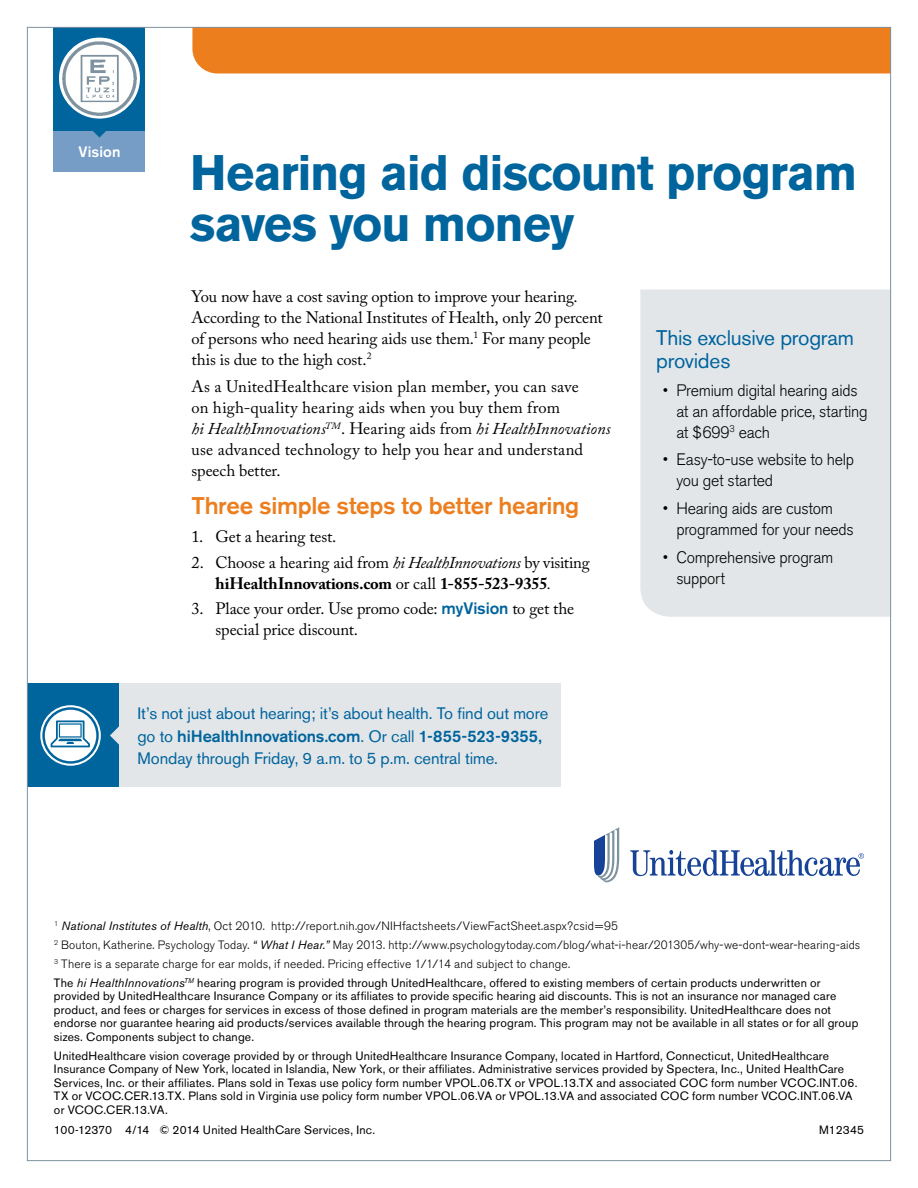
<style>
.page{position:relative;width:918px;height:1188px;background:#fff}
.page>*{position:absolute;margin:0;border:0;box-sizing:border-box;transform-origin:0 0}
.t1{font:700 49.5px/51px "Akzidenz Grotesk BE";letter-spacing:-.02em;color:#00649d}
.t2{font:500 24px "Akzidenz Grotesk BE";letter-spacing:-.015em;color:#ec7e1e}
.t3{font:21px/23.2px "Akzidenz Grotesk BE";letter-spacing:-.01em;color:#00649d}
.t4{font:16.5px/21px "Adobe Caslon Pro";letter-spacing:-.005em;color:#000}
.t5{font:300 16.5px/21px "Akzidenz Grotesk BE";letter-spacing:-.015em;color:#000;scale:.96 1}
.t6{font:16.5px/22.5px "Akzidenz Grotesk BE";letter-spacing:-.005em;color:#00649d}
.t7{font:500 15px "Akzidenz Grotesk BE";letter-spacing:.005em;color:#fff}
.t8{font:12px/13.5px "Akzidenz Grotesk BE";letter-spacing:.015em;color:#000}
.t9{font:300 12px/18.9px "Akzidenz Grotesk BE";letter-spacing:.015em;color:#000}
.s1{font-style:italic}
.s2{font-weight:700}
.s3{font-family:"Akzidenz Grotesk BE";font-weight:500;color:#00649d}
.s4{font-family:"Adobe Caslon Pro";font-weight:400}
.s5{font-weight:500}
.s6{font-weight:400;font-style:italic}
.s7{font-weight:400}
</style>
<div class="page">
<div style="left:640px;top:290px;width:249px;height:327px;background:#e3e6e9"></div>
<div style="left:27px;top:684px;width:96px;height:103px;background:#00649d"></div>
<div style="left:119px;top:684px;width:442px;height:103px;background:#e3e6e9"></div>
<svg style="left:40px;top:705px;width:61px;height:61px"></svg>
<svg style="left:42px;top:707px;width:57px;height:57px"></svg>
<svg style="left:110px;top:726px;width:9px;height:19px"></svg>
<div style="left:192px;top:29px;width:697px;height:45px;background:#ec7e1e"></div>
<div style="left:54px;top:28px;width:91px;height:109px;background:#00649d"></div>
<div style="left:54px;top:131px;width:91px;height:41px;background:#759dc5"></div>
<svg style="left:59px;top:38px;width:81px;height:81px"></svg>
<img style="left:62px;top:41px;width:75px;height:74px">
<svg style="left:93px;top:131px;width:13px;height:7px"></svg>
<svg style="left:630px;top:850px;width:234px;height:26px"></svg>
<svg style="left:594px;top:827px;width:25px;height:55px"></svg>
<p class="t7" style="left:78px;top:143px;width:44px">Vision</p>
<h1 class="t1" style="left:190px;top:148px;width:669px">Hearing aid discount program saves you money</h1>
<h3 class="t4" style="left:191px;top:285px;width:413px">You now have a cost saving option to improve your hearing.<br>According to the National Institutes of Health, only 20 percent of persons who need hearing aids use them.<sup>1</sup> For many people this is due to the high cost.<sup>2</sup></h3>
<p class="t4" style="left:191px;top:376px;width:421px">As a UnitedHealthcare vision plan member, you can save<br>on high-quality hearing aids when you buy them from<br><span class="s1">hi HealthInnovations</span><sup>TM</sup>. Hearing aids from <span class="s1">hi HealthInnovations </span>use advanced technology to help you hear and understand speech better.</p>
<h2 class="t2" style="left:191px;top:491px;width:389px">Three simple steps to better hearing</h2>
<h3 class="t4" style="left:191px;top:526px;width:146px">1. Get a hearing test.</h3>
<h3 class="t4" style="left:216px;top:551px;width:376px;text-indent:-24px">2. Choose a hearing aid from <span class="s1">hi HealthInnovations</span> by visiting <span class="s2">hiHealthInnovations.com</span> or call <span class="s2">1-855-523-9355</span><span class="s1">.</span></h3>
<h3 class="t4" style="left:216px;top:598px;width:360px;text-indent:-24px">3. Place your order. Use promo code: <span class="s3">myVision</span> to get the special price discount.</h3>
<h3 class="t3" style="left:656px;top:326px;width:199px">This exclusive program provides</h3>
<h3 class="t5" style="left:676px;top:380px;width:201px;text-indent:-13px"><span class="s4">•</span> Premium digital hearing aids at an affordable price, starting at $699<sup>3</sup> each</h3>
<h3 class="t5" style="left:676px;top:449px;width:187px;text-indent:-13px"><span class="s4">•</span> Easy-to-use website to help you get started</h3>
<h3 class="t5" style="left:676px;top:498px;width:186px;text-indent:-13px"><span class="s4">•</span> Hearing aids are custom programmed for your needs</h3>
<h3 class="t5" style="left:676px;top:547px;width:165px;text-indent:-13px"><span class="s4">•</span> Comprehensive program support</h3>
<h3 class="t6" style="left:137px;top:702px;width:412px">It’s not just about hearing; it’s about health. To find out more go to <span class="s5">hiHealthInnovations.com</span>. Or call <span class="s5">1-855-523-9355,<br></span>Monday through Friday, 9 a.m. to 5 p.m. central time.</h3>
<p class="t9" style="left:54px;top:917px;width:808px"><sup>1</sup> <span class="s6">National Institutes of Health</span>, Oct 2010. http://report.nih.gov/NIHfactsheets/ViewFactSheet.aspx?csid=95<br><sup>2</sup> Bouton, Katherine. Psychology Today. <span class="s6">“ What I Hear.”</span> May 2013. http://www.psychologytoday.com/blog/what-i-hear/201305/why-we-dont-wear-hearing-aids <sup>3</sup> There is a separate charge for ear molds, if needed. Pricing effective 1/1/14 and subject to change.<br><span class="s7">The</span> <span class="s6">hi HealthInnovations</span><sup>TM</sup> <span class="s7">hearing program is provided through UnitedHealthcare, offered to existing members of certain products underwritten or</span></p>
<p class="t8" style="left:54px;top:989px;width:806px">provided by UnitedHealthcare Insurance Company or its affiliates to provide specific hearing aid discounts. This is not an insurance nor managed care product, and fees or charges for services in excess of those defined in program materials are the member’s responsibility. UnitedHealthcare does not endorse nor guarantee hearing aid products/services available through the hearing program. This program may not be available in all states or for all group sizes. Components subject to change.</p>
<p class="t8" style="left:54px;top:1049px;width:805px">UnitedHealthcare vision coverage provided by or through UnitedHealthcare Insurance Company, located in Hartford, Connecticut, UnitedHealthcare Insurance Company of New York, located in Islandia, New York, or their affiliates. Administrative services provided by Spectera, Inc., United HealthCare Services, Inc. or their affiliates. Plans sold in Texas use policy form number VPOL.06.TX or VPOL.13.TX and associated COC form number VCOC.INT.06.<br>TX or VCOC.CER.13.TX. Plans sold in Virginia use policy form number VPOL.06.VA or VPOL.13.VA and associated COC form number VCOC.INT.06.VA or VCOC.CER.13.VA.</p>
<p class="t8" style="left:54px;top:1123px;width:323px">100-12370 4/14 © 2014 United HealthCare Services, Inc.</p>
<p class="t8" style="left:819px;top:1123px;width:46px">M12345</p>
</div>
